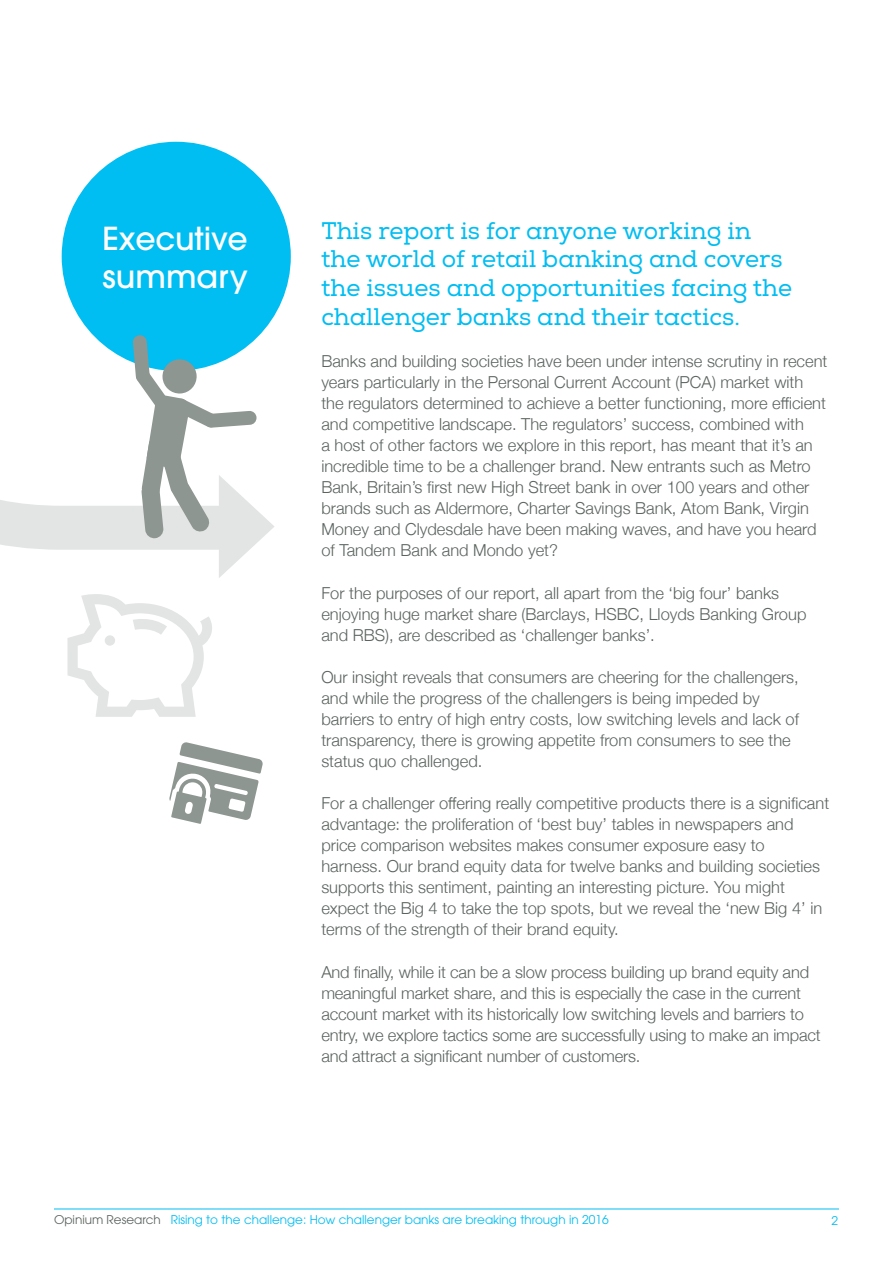
<style>
.page{position:relative;width:893px;height:1263px;background:#fff}
.page>*{position:absolute;margin:0;border:0;box-sizing:border-box;transform-origin:0 0}
.t1{font:500 31.5px/37.8px "Avant Garde";color:#fff}
.t2{font:24px/28.8px "Nexa Slab Regular FREE";color:#00bdf2}
.t3{font:300 16.5px/21px "Helvetica Neue";color:#5b645f}
.t4{font:12px "Avant Garde";color:#00bdf2}
.s1{color:#5b645f}
</style>
<div class="page">
<hr style="left:54px;top:1209px;width:785px;height:1px;background:#00bdf2">
<svg style="left:0;top:141px;width:275px;height:437px"></svg>
<div style="left:62px;top:142px;width:229px;height:229px;background:#00bdf2;border-radius:50%"></div>
<svg style="left:133px;top:335px;width:124px;height:204px"></svg>
<svg style="left:67px;top:594px;width:145px;height:123px"></svg>
<svg style="left:169px;top:742px;width:94px;height:82px"></svg>
<h1 class="t1" style="left:102px;top:220px;width:147px">Executive summary</h1>
<h2 class="t2" style="left:321px;top:216px;width:472px">This report is for anyone working in the world of retail banking and covers the issues and opportunities facing the challenger banks and their tactics.</h2>
<p class="t3" style="left:321px;top:350px;width:508px">Banks and building societies have been under intense scrutiny in recent years particularly in the Personal Current Account (PCA) market with the regulators determined to achieve a better functioning, more efficient and competitive landscape. The regulators’ success, combined with<br>a host of other factors we explore in this report, has meant that it’s an incredible time to be a challenger brand. New entrants such as Metro Bank, Britain’s first new High Street bank in over 100 years and other brands such as Aldermore, Charter Savings Bank, Atom Bank, Virgin Money and Clydesdale have been making waves, and have you heard of Tandem Bank and Mondo yet?</p>
<p class="t3" style="left:321px;top:581px;width:487px">For the purposes of our report, all apart from the ‘big four’ banks enjoying huge market share (Barclays, HSBC, Lloyds Banking Group and RBS), are described as ‘challenger banks’.</p>
<p class="t3" style="left:321px;top:665px;width:479px">Our insight reveals that consumers are cheering for the challengers, and while the progress of the challengers is being impeded by barriers to entry of high entry costs, low switching levels and lack of transparency, there is growing appetite from consumers to see the status quo challenged.</p>
<p class="t3" style="left:321px;top:792px;width:509px">For a challenger offering really competitive products there is a significant advantage: the proliferation of ‘best buy’ tables in newspapers and price comparison websites makes consumer exposure easy to harness. Our brand equity data for twelve banks and building societies supports this sentiment, painting an interesting picture. You might expect the Big 4 to take the top spots, but we reveal the ‘new Big 4’ in terms of the strength of their brand equity.</p>
<p class="t3" style="left:321px;top:960px;width:501px">And finally, while it can be a slow process building up brand equity and meaningful market share, and this is especially the case in the current account market with its historically low switching levels and barriers to entry, we explore tactics some are successfully using to make an impact and attract a significant number of customers.</p>
<p class="t4" style="left:54px;top:1213px;width:556px"><span class="s1">Opinium Research</span> Rising to the challenge: How challenger banks are breaking through in 2016</p>
<p class="t4" style="left:831px;top:1213px;width:8px">2</p>
</div>
